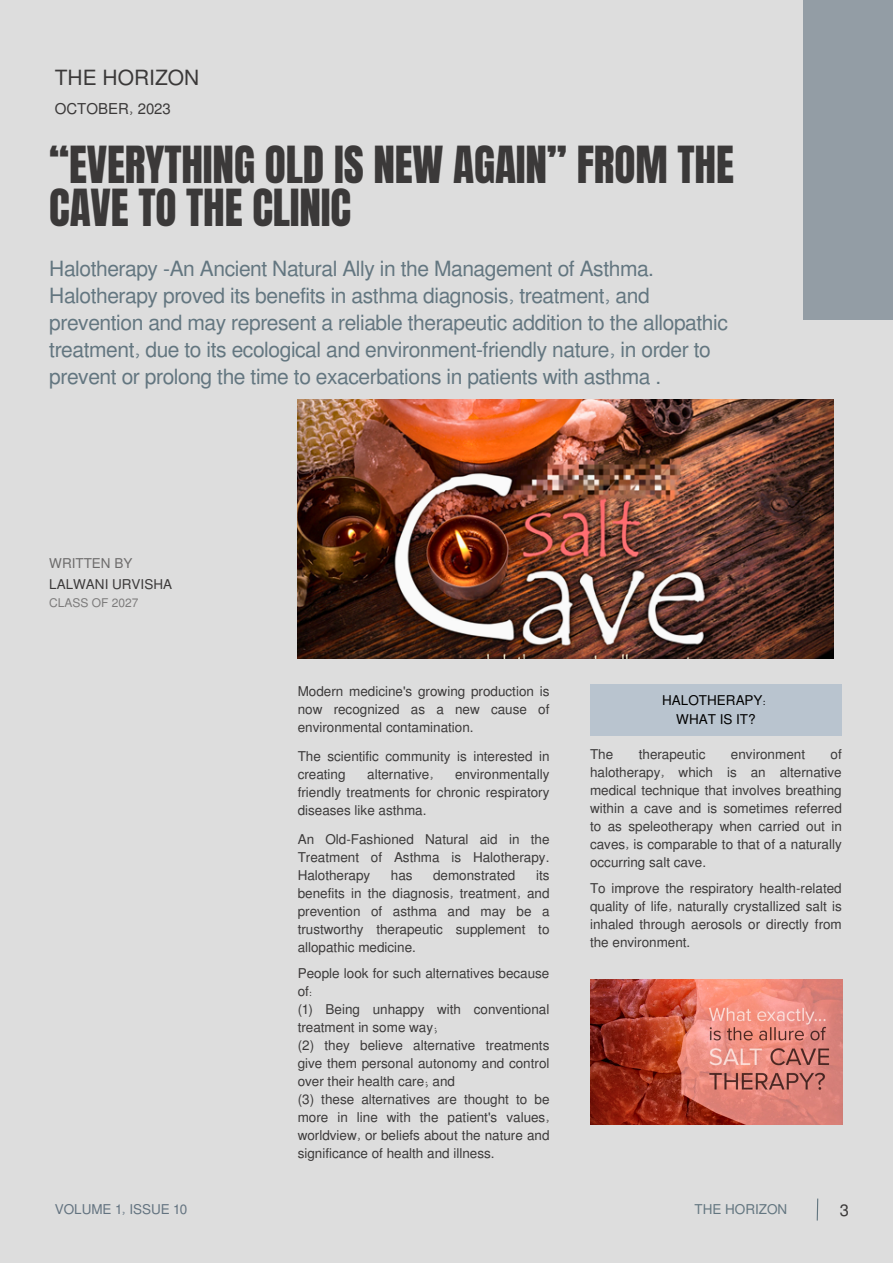
<style>
.page{position:relative;width:893px;height:1264px;background:#fff}
.page>*{position:absolute;margin:0;border:0;box-sizing:border-box;transform-origin:0 0}
.t1{font:43.5px/42.8px "Anton";letter-spacing:-.005em;color:#3b3939}
.t2{font:21px/27px "Mukti";letter-spacing:-.02em;color:#637680}
.t3{font:21px "Mukti";color:#3b3939}
.t4{font:16.5px "Mukti";color:#3b3939}
.t5{font:15px "Mukti";color:#3b3939}
.t6{font:13.5px/18px "Mukti";color:#3b3939;text-align:justify}
.t7{font:13.5px "Mukti";color:#000}
.t8{font:13.5px "Mukti";color:#637380}
.t9{font:13.5px "Mukti";color:#637680}
.t10{font:12px "Mukti";color:#3b3939}
</style>
<div class="page">
<div style="left:0;top:0;width:892px;height:1262px;background:#ddd"></div>
<div style="left:803px;top:0;width:89px;height:320px;background:#939da5"></div>
<hr style="left:816px;top:1198px;width:2px;height:22px;background:#637680">
<img style="left:298px;top:400px;width:535px;height:258px">
<img style="left:590px;top:979px;width:251px;height:145px">
<div style="left:590px;top:684px;width:251px;height:51px;background:#b9c4cf"></div>
<p class="t3" style="left:55px;top:62px;width:146px">THE HORIZON</p>
<p class="t5" style="left:55px;top:98px;width:118px">OCTOBER, 2023</p>
<p class="t1" style="left:49px;top:144px;width:686px">“EVERYTHING OLD IS NEW AGAIN” FROM THE<br>CAVE TO THE CLINIC</p>
<p class="t2" style="left:49px;top:254px;width:680px">Halotherapy -An Ancient Natural Ally in the Management of Asthma.<br>Halotherapy proved its benefits in asthma diagnosis, treatment, and prevention and may represent a reliable therapeutic addition to the allopathic treatment, due to its ecological and environment-friendly nature, in order to prevent or prolong the time to exacerbations in patients with asthma .</p>
<p class="t6" style="left:49px;top:554px;width:85px">WRITTEN BY</p>
<p class="t6" style="left:49px;top:574px;width:124px">LALWANI URVISHA</p>
<p class="t10" style="left:49px;top:594px;width:91px">CLASS OF 2027</p>
<p class="t8" style="left:55px;top:1199px;width:134px">VOLUME 1, ISSUE 10</p>
<p class="t6" style="left:298px;top:682px;width:253px">Modern medicine's growing production is now recognized as a new cause of environmental contamination.</p>
<p class="t6" style="left:298px;top:746px;width:253px">The scientific community is interested in creating</p>
<p class="t6" style="left:298px;top:764px;width:253px;text-indent:157px">environmentally friendly treatments for chronic respiratory diseases like asthma.</p>
<p class="t6" style="left:367px;top:764px;width:68px">alternative,</p>
<p class="t6" style="left:298px;top:829px;width:253px">An Old-Fashioned Natural aid in the Treatment of Asthma is Halotherapy.<br>Halotherapy</p>
<p class="t6" style="left:298px;top:865px;width:253px;text-indent:238px">its benefits in the diagnosis, treatment, and prevention of asthma and may be a trustworthy therapeutic supplement to allopathic medicine.</p>
<p class="t6" style="left:391px;top:865px;width:23px">has</p>
<p class="t6" style="left:433px;top:865px;width:84px">demonstrated</p>
<p class="t6" style="left:298px;top:964px;width:253px">People look for such alternatives because of:</p>
<p class="t6" style="left:298px;top:1000px;width:253px">(1) Being unhappy with conventional treatment in some way;</p>
<p class="t6" style="left:298px;top:1036px;width:253px">(2) they believe alternative treatments give them personal autonomy and control over their health care; and</p>
<p class="t6" style="left:298px;top:1089px;width:253px">(3) these alternatives are thought to be more in line with the patient's values, worldview, or beliefs about the nature and significance of health and illness.</p>
<p class="t7" style="left:662px;top:691px;width:105px">HALOTHERAPY:</p>
<p class="t7" style="left:676px;top:709px;width:81px">WHAT IS IT?</p>
<p class="t6" style="left:590px;top:744px;width:253px;text-indent:240px">of halotherapy, which is an alternative medical technique that involves breathing within a cave and is sometimes referred to as speleotherapy when carried out in caves, is comparable to that of a naturally occurring salt cave.</p>
<p class="t6" style="left:590px;top:878px;width:253px">To improve the respiratory health-related quality of life, naturally crystallized salt is inhaled through aerosols or directly from the environment.</p>
<p class="t6" style="left:590px;top:744px;width:25px">The</p>
<p class="t6" style="left:638px;top:744px;width:68px">therapeutic</p>
<p class="t6" style="left:731px;top:744px;width:76px">environment</p>
<p class="t9" style="left:694px;top:1199px;width:94px">THE HORIZON</p>
<p class="t4" style="left:839px;top:1198px;width:11px">3</p>
</div>
